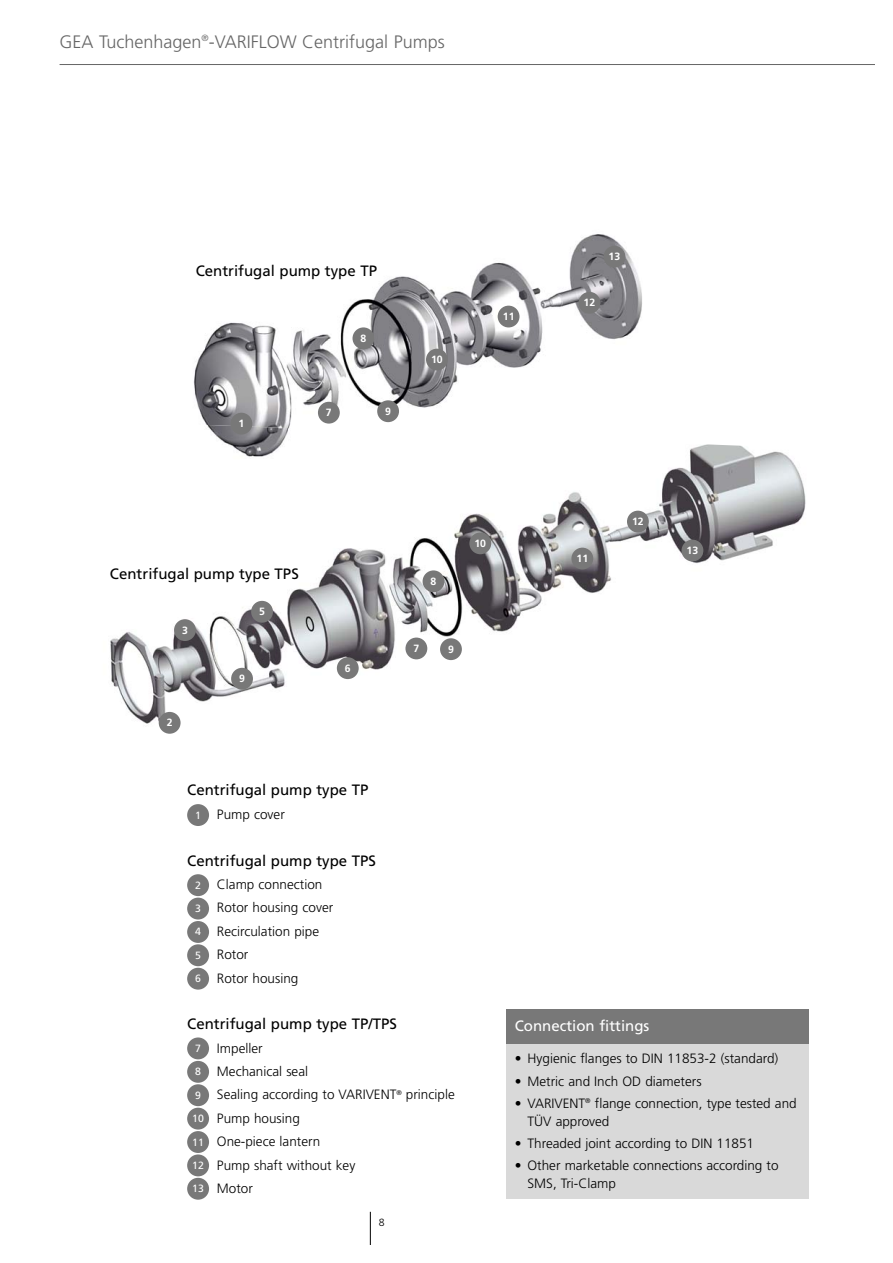
<style>
.page{position:relative;width:893px;height:1263px;background:#fff}
.page>*{position:absolute;margin:0;border:0;box-sizing:border-box;transform-origin:0 0}
.t1{font:300 18px "Frutiger";color:#666}
.t2{font:15px "Frutiger";color:#000}
.t3{font:15px "Frutiger";color:#fff}
.t4{font:300 13.5px/23.4px "Frutiger";color:#000}
.t5{font:700 10.5px "Frutiger";color:#fff}
.t6{font:10.5px "Frutiger";color:#fff}
.t7{font:300 10.5px "Frutiger";color:#000}
</style>
<div class="page">
<hr style="left:370px;top:1212px;width:1px;height:33px;background:#000">
<img style="left:110px;top:444px;width:696px;height:289px">
<div style="left:506px;top:1042px;width:302px;height:157px;background:#d9d9d9"></div>
<div style="left:506px;top:1010px;width:302px;height:34px;background:#787878"></div>
<img style="left:193px;top:234px;width:449px;height:190px">
<img style="left:188px;top:424px;width:454px;height:42px">
<div style="left:230px;top:413px;width:22px;height:22px;background:#787878;border-radius:50%"></div>
<div style="left:318px;top:402px;width:22px;height:22px;background:#787878;border-radius:50%"></div>
<div style="left:377px;top:400px;width:22px;height:22px;background:#787878;border-radius:50%"></div>
<div style="left:352px;top:327px;width:22px;height:22px;background:#787878;border-radius:50%"></div>
<div style="left:426px;top:349px;width:22px;height:21px;background:#787878;border-radius:50%"></div>
<div style="left:497px;top:306px;width:22px;height:21px;background:#787878;border-radius:50%"></div>
<div style="left:578px;top:292px;width:22px;height:22px;background:#787878;border-radius:50%"></div>
<div style="left:603px;top:246px;width:22px;height:22px;background:#787878;border-radius:50%"></div>
<div style="left:187px;top:804px;width:22px;height:22px;background:#787878;border-radius:50%"></div>
<div style="left:187px;top:874px;width:22px;height:22px;background:#787878;border-radius:50%"></div>
<div style="left:187px;top:898px;width:22px;height:22px;background:#787878;border-radius:50%"></div>
<div style="left:187px;top:921px;width:22px;height:22px;background:#787878;border-radius:50%"></div>
<div style="left:187px;top:944px;width:22px;height:22px;background:#787878;border-radius:50%"></div>
<div style="left:187px;top:968px;width:22px;height:22px;background:#787878;border-radius:50%"></div>
<div style="left:187px;top:1038px;width:22px;height:21px;background:#787878;border-radius:50%"></div>
<div style="left:187px;top:1061px;width:22px;height:22px;background:#787878;border-radius:50%"></div>
<div style="left:187px;top:1084px;width:22px;height:22px;background:#787878;border-radius:50%"></div>
<div style="left:187px;top:1108px;width:22px;height:22px;background:#787878;border-radius:50%"></div>
<div style="left:187px;top:1131px;width:22px;height:22px;background:#787878;border-radius:50%"></div>
<div style="left:187px;top:1154px;width:22px;height:22px;background:#787878;border-radius:50%"></div>
<div style="left:187px;top:1178px;width:22px;height:22px;background:#787878;border-radius:50%"></div>
<div style="left:159px;top:712px;width:21px;height:22px;background:#787878;border-radius:50%"></div>
<div style="left:174px;top:619px;width:22px;height:22px;background:#787878;border-radius:50%"></div>
<div style="left:231px;top:668px;width:22px;height:22px;background:#787878;border-radius:50%"></div>
<div style="left:251px;top:601px;width:22px;height:22px;background:#787878;border-radius:50%"></div>
<div style="left:337px;top:657px;width:21px;height:22px;background:#787878;border-radius:50%"></div>
<div style="left:405px;top:638px;width:22px;height:21px;background:#787878;border-radius:50%"></div>
<div style="left:440px;top:638px;width:22px;height:22px;background:#787878;border-radius:50%"></div>
<div style="left:422px;top:570px;width:22px;height:22px;background:#787878;border-radius:50%"></div>
<div style="left:469px;top:532px;width:22px;height:22px;background:#787878;border-radius:50%"></div>
<div style="left:571px;top:548px;width:22px;height:21px;background:#787878;border-radius:50%"></div>
<div style="left:627px;top:511px;width:21px;height:21px;background:#787878;border-radius:50%"></div>
<div style="left:681px;top:540px;width:22px;height:21px;background:#787878;border-radius:50%"></div>
<hr style="left:60px;top:64px;width:814px;height:1px;background:#666">
<h1 class="t1" style="left:60px;top:34px;width:387px">GEA Tuchenhagen<sup>®</sup>-VARIFLOW Centrifugal Pumps</h1>
<p class="t2" style="left:196px;top:265px;width:183px">Centrifugal pump type TP</p>
<p class="t5" style="left:360px;top:334px;width:7px">8</p>
<p class="t5" style="left:238px;top:419px;width:7px">1</p>
<p class="t5" style="left:326px;top:408px;width:7px">7</p>
<p class="t5" style="left:385px;top:407px;width:7px">9</p>
<p class="t5" style="left:431px;top:355px;width:13px">10</p>
<p class="t5" style="left:503px;top:312px;width:13px">11</p>
<p class="t5" style="left:608px;top:252px;width:13px">13</p>
<p class="t5" style="left:583px;top:299px;width:13px">12</p>
<p class="t2" style="left:110px;top:567px;width:190px">Centrifugal pump type TPS</p>
<p class="t5" style="left:182px;top:626px;width:7px">3</p>
<p class="t5" style="left:167px;top:719px;width:7px">2</p>
<p class="t5" style="left:259px;top:607px;width:7px">5</p>
<p class="t5" style="left:239px;top:674px;width:7px">9</p>
<p class="t5" style="left:345px;top:664px;width:7px">6</p>
<p class="t5" style="left:430px;top:577px;width:7px">8</p>
<p class="t5" style="left:474px;top:539px;width:13px">10</p>
<p class="t5" style="left:413px;top:644px;width:7px">7</p>
<p class="t5" style="left:448px;top:645px;width:7px">9</p>
<p class="t2" style="left:187px;top:784px;width:183px">Centrifugal pump type TP</p>
<p class="t4" style="left:217px;top:803px;width:69px">Pump cover</p>
<p class="t2" style="left:187px;top:854px;width:190px">Centrifugal pump type TPS</p>
<p class="t4" style="left:217px;top:874px;width:118px">Clamp connection<br>Rotor housing cover<br>Recirculation pipe<br>Rotor<br>Rotor housing</p>
<p class="t2" style="left:187px;top:1018px;width:211px">Centrifugal pump type TP/TPS</p>
<p class="t4" style="left:217px;top:1037px;width:239px">Impeller<br>Mechanical seal<br>Sealing according to VARIVENT<sup>®</sup> principle<br>Pump housing<br>One-piece lantern<br>Pump shaft without key<br>Motor</p>
<p class="t6" style="left:195px;top:811px;width:7px">1</p>
<p class="t6" style="left:195px;top:881px;width:7px">2</p>
<p class="t6" style="left:195px;top:904px;width:7px">3</p>
<p class="t6" style="left:195px;top:928px;width:7px">4</p>
<p class="t6" style="left:195px;top:951px;width:7px">5</p>
<p class="t6" style="left:195px;top:974px;width:7px">6</p>
<p class="t6" style="left:195px;top:1044px;width:7px">7</p>
<p class="t6" style="left:195px;top:1068px;width:7px">8</p>
<p class="t6" style="left:195px;top:1091px;width:7px">9</p>
<p class="t6" style="left:192px;top:1114px;width:13px">10</p>
<p class="t6" style="left:192px;top:1138px;width:13px">11</p>
<p class="t6" style="left:192px;top:1161px;width:13px">12</p>
<p class="t6" style="left:192px;top:1184px;width:13px">13</p>
<p class="t7" style="left:379px;top:1218px;width:7px">8</p>
<p class="t5" style="left:576px;top:554px;width:13px">11</p>
<p class="t5" style="left:632px;top:517px;width:13px">12</p>
<p class="t5" style="left:686px;top:546px;width:13px">13</p>
<p class="t3" style="left:514px;top:1020px;width:136px">Connection fittings</p>
<p class="t4" style="left:514px;top:1048px;width:265px">• Hygienic flanges to DIN 11853-2 (standard)</p>
<p class="t4" style="left:514px;top:1070px;width:188px">• Metric and Inch OD diameters</p>
<p class="t4" style="left:527px;top:1095px;width:271px;line-height:18px;text-indent:-13px">• VARIVENT<sup>®</sup> flange connection, type tested and<br>TÜV approved</p>
<p class="t4" style="left:514px;top:1133px;width:241px">• Threaded joint according to DIN 11851</p>
<p class="t4" style="left:527px;top:1158px;width:252px;line-height:18px;text-indent:-13px">• Other marketable connections according to<br>SMS, Tri-Clamp</p>
</div>
